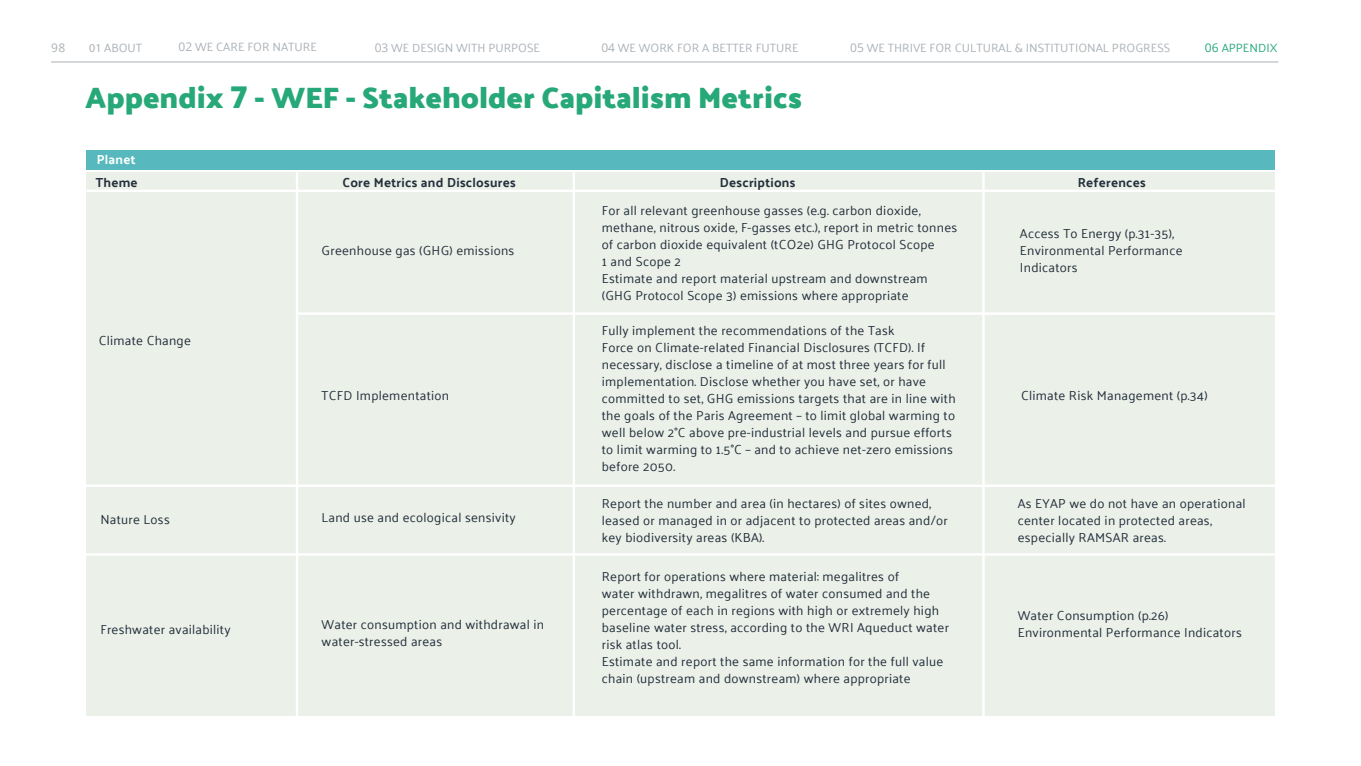
<style>
.page{position:relative;width:1361px;height:766px;background:#fff}
.page>*{position:absolute;margin:0;border:0;box-sizing:border-box;transform-origin:0 0}
.t1{font:700 30px "Palanquin Dark";color:#27a879}
.t2{font:13.2px/17.1px "Palanquin";letter-spacing:.02em;color:#232f3b}
.t3{font:700 13.2px "Palanquin";letter-spacing:.02em;color:#232f3b}
.t4{font:700 13.2px "Palanquin";letter-spacing:.02em;color:#fff}
.t5{font:12px "Palanquin";color:#aab1b7}
.t6{font:12px "Palanquin";color:#27a879}
.t7{font:12px "Open Sans";color:#aab1b5}
.s1{font-family:"Myriad Pro"}
.s2{font-family:"Open Sans"}
.s3{font-family:"Open Sans";font-weight:800}
</style>
<div class="page">
<hr style="left:51px;top:61px;width:1227px;height:1px;background:#aab1b6">
<div style="left:86px;top:150px;width:1189px;height:20px;background:#57b9bd"></div>
<div style="left:86px;top:172px;width:1189px;height:543px;background:#ebf0e9"></div>
<hr style="left:86px;top:190px;width:1202px;height:2px;background:#fff">
<hr style="left:36px;top:553px;width:1255px;height:2px;background:#fff">
<hr style="left:572px;top:172px;width:3px;height:581px;background:#fff">
<hr style="left:296px;top:172px;width:2px;height:566px;background:#fff">
<hr style="left:67px;top:484px;width:1217px;height:3px;background:#fff">
<hr style="left:982px;top:172px;width:2px;height:558px;background:#fff">
<hr style="left:298px;top:312px;width:1008px;height:3px;background:#fff">
<p class="t7" style="left:51px;top:39px;width:16px">98</p>
<p class="t5" style="left:89px;top:40px;width:54px"><span class="s1">01</span> ABOUT</p>
<p class="t5" style="left:179px;top:40px;width:140px"><span class="s2">02</span> WE CARE FOR NATURE</p>
<p class="t5" style="left:375px;top:40px;width:167px"><span class="s2">03</span> WE DESIGN WITH PURPOSE</p>
<p class="t5" style="left:601px;top:40px;width:199px"><span class="s2">04</span> WE WORK FOR A BETTER FUTURE</p>
<p class="t5" style="left:850px;top:40px;width:321px"><span class="s2">05</span> WE THRIVE FOR CULTURAL &amp; INSTITUTIONAL PROGRESS</p>
<p class="t6" style="left:1205px;top:40px;width:74px"><span class="s2">06</span> APPENDIX</p>
<h1 class="t1" style="left:85px;top:80px;width:718px">Appendix <span class="s3">7</span> - WEF - Stakeholder Capitalism Metrics</h1>
<p class="t4" style="left:97px;top:152px;width:40px">Planet</p>
<p class="t3" style="left:96px;top:174px;width:44px">Theme</p>
<p class="t3" style="left:342px;top:174px;width:175px">Core Metrics and Disclosures</p>
<p class="t3" style="left:720px;top:174px;width:77px">Descriptions</p>
<p class="t3" style="left:1078px;top:174px;width:69px">References</p>
<p class="t2" style="left:99px;top:332px;width:94px">Climate Change</p>
<p class="t2" style="left:100px;top:511px;width:71px">Nature Loss</p>
<p class="t2" style="left:100px;top:621px;width:132px">Freshwater availability</p>
<p class="t2" style="left:322px;top:241px;width:194px">Greenhouse gas (GHG) emissions</p>
<p class="t2" style="left:322px;top:387px;width:129px">TCFD Implementation</p>
<p class="t2" style="left:322px;top:508px;width:196px">Land use and ecological sensivity</p>
<p class="t2" style="left:322px;top:616px;width:224px">Water consumption and withdrawal in water-stressed areas</p>
<p class="t2" style="left:602px;top:202px;width:357px">For all relevant greenhouse gasses (e.g. carbon dioxide, methane, nitrous oxide, F-gasses etc.), report in metric tonnes of carbon dioxide equivalent (tCO2e) GHG Protocol Scope<br>1 and Scope 2<br>Estimate and report material upstream and downstream (GHG Protocol Scope 3) emissions where appropriate</p>
<p class="t2" style="left:602px;top:322px;width:355px">Fully implement the recommendations of the Task<br>Force on Climate-related Financial Disclosures (TCFD). If necessary, disclose a timeline of at most three years for full implementation. Disclose whether you have set, or have committed to set, GHG emissions targets that are in line with the goals of the Paris Agreement – to limit global warming to well below 2°C above pre-industrial levels and pursue efforts to limit warming to 1.5°C – and to achieve net-zero emissions before 2050.</p>
<p class="t2" style="left:602px;top:494px;width:347px">Report the number and area (in hectares) of sites owned, leased or managed in or adjacent to protected areas and/or key biodiversity areas (KBA).</p>
<p class="t2" style="left:602px;top:568px;width:349px">Report for operations where material: megalitres of<br>water withdrawn, megalitres of water consumed and the percentage of each in regions with high or extremely high baseline water stress, according to the WRI Aqueduct water risk atlas tool.<br>Estimate and report the same information for the full value chain (upstream and downstream) where appropriate</p>
<p class="t2" style="left:1020px;top:224px;width:164px">Access To Energy (p.31-35),<br>Environmental Performance<br>Indicators</p>
<p class="t2" style="left:1021px;top:387px;width:188px">Climate Risk Management (p.34)</p>
<p class="t2" style="left:1017px;top:494px;width:229px">As EYAP we do not have an operational center located in protected areas, especially RAMSAR areas.</p>
<p class="t2" style="left:1017px;top:607px;width:225px">Water Consumption (p.26)<br>Environmental Performance Indicators</p>
</div>
